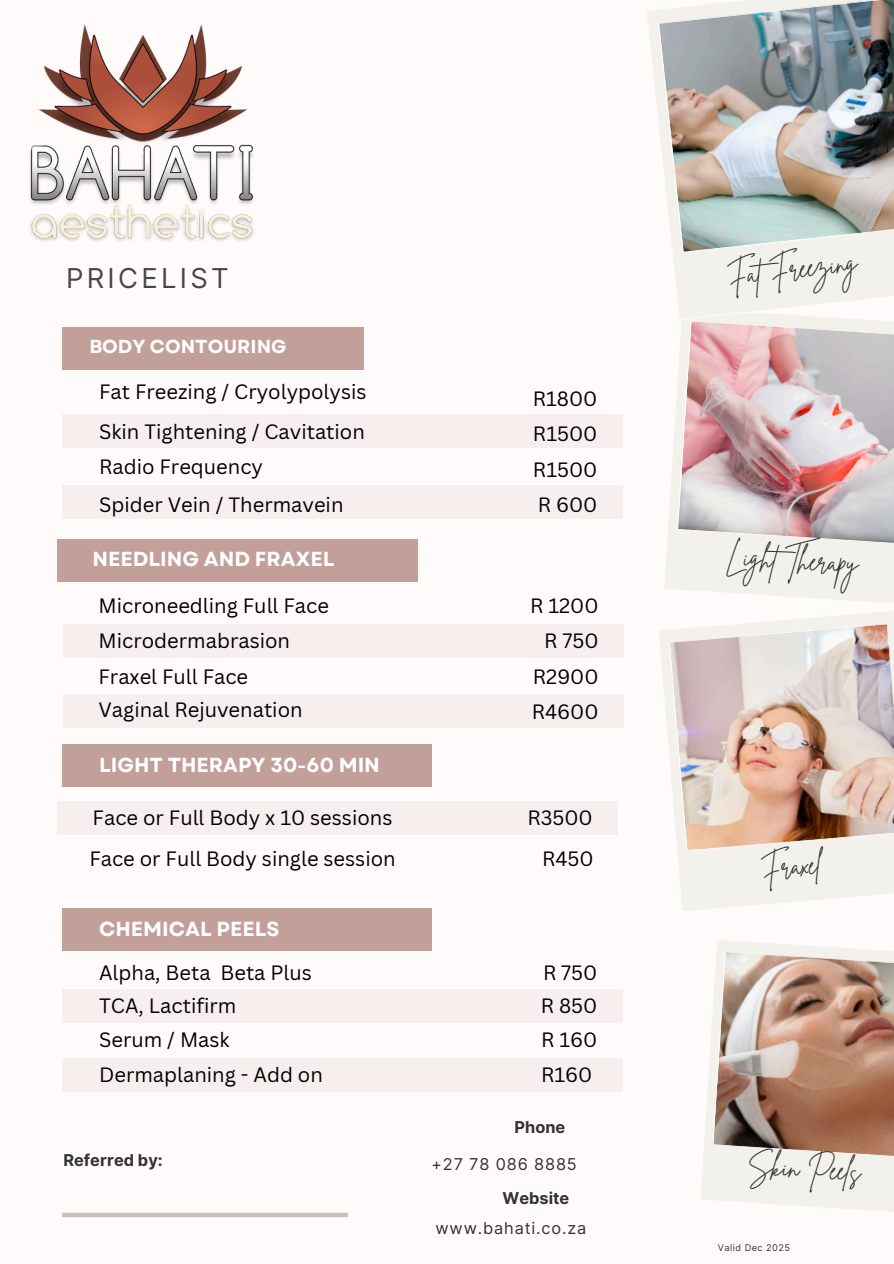
<style>
.page{position:relative;width:894px;height:1264px;background:#fff}
.page>*{position:absolute;margin:0;border:0;box-sizing:border-box;transform-origin:0 0}
.t1{font:27.45px "Inter";letter-spacing:.12em;color:#474747}
.t2{font:26.55px "Brittany Signature";color:#323232}
.t3{font:20.25px "Canva Sans";color:#000}
.t4{font:700 20.25px "Garet";color:#fff}
.t5{font:700 18.75px "Garet";color:#fff}
.t6{font:16.35px "Inter";letter-spacing:.05em;color:#323232}
.t7{font:700 16.35px "Inter";color:#323232}
.t8{font:9.15px "Inter";letter-spacing:.05em;color:#323232}
</style>
<div class="page">
<div style="left:0;top:0;width:893px;height:1263px;background:#fffbfb"></div>
<div style="left:62px;top:327px;width:302px;height:43px;background:#c29f99"></div>
<div style="left:58px;top:539px;width:360px;height:43px;background:#c29f99"></div>
<div style="left:62px;top:908px;width:369px;height:42px;background:#c29f99"></div>
<div style="left:62px;top:414px;width:560px;height:34px;background:#f6ecec"></div>
<div style="left:63px;top:624px;width:560px;height:33px;background:#f6ecec"></div>
<div style="left:62px;top:989px;width:560px;height:33px;background:#f6ecec"></div>
<div style="left:62px;top:485px;width:560px;height:33px;background:#f6ecec"></div>
<div style="left:63px;top:694px;width:560px;height:34px;background:#f6ecec"></div>
<svg style="left:681px;top:891px;width:212px;height:20px;fill:#f2f1eb"></svg>
<svg style="left:659px;top:611px;width:234px;height:280px"></svg>
<svg style="left:664px;top:399px;width:13px;height:190px;fill:#f4f3ee"></svg>
<img style="left:677px;top:320px;width:216px;height:283px">
<svg style="left:701px;top:1031px;width:11px;height:169px;fill:#f2f1eb"></svg>
<svg style="left:712px;top:940px;width:181px;height:272px"></svg>
<svg style="left:677px;top:291px;width:216px;height:29px;fill:#f2f1eb"></svg>
<img style="left:647px;top:0;width:246px;height:291px">
<img style="left:30px;top:24px;width:224px;height:217px">
<div style="left:62px;top:1212px;width:286px;height:5px;background:#c9c0b9"></div>
<div style="left:62px;top:1058px;width:560px;height:33px;background:#f6ecec"></div>
<div style="left:62px;top:744px;width:369px;height:42px;background:#c29f99"></div>
<div style="left:58px;top:801px;width:559px;height:33px;background:#f6ecec"></div>
<h1 class="t1" style="left:66px;top:262px;width:164px">PRICELIST</h1>
<p class="t5" style="left:89px;top:333px;width:199px">BODY CONTOURING</p>
<h4 class="t3" style="left:99px;top:378px;width:269px">Fat Freezing / Cryolypolysis</h4>
<h3 class="t3" style="left:532px;top:384px;width:66px">R1800</h3>
<h5 class="t3" style="left:99px;top:417px;width:267px">Skin Tightening / Cavitation</h5>
<h4 class="t3" style="left:533px;top:419px;width:66px">R1500</h4>
<p class="t3" style="left:99px;top:452px;width:165px">Radio Frequency</p>
<h5 class="t3" style="left:533px;top:455px;width:66px">R1500</h5>
<p class="t3" style="left:99px;top:490px;width:246px">Spider Vein / Thermavein</p>
<h4 class="t3" style="left:537px;top:490px;width:61px">R 600</h4>
<h3 class="t4" style="left:93px;top:545px;width:243px">NEEDLING AND FRAXEL</h3>
<h5 class="t3" style="left:98px;top:591px;width:232px">Microneedling Full Face</h5>
<h4 class="t3" style="left:530px;top:591px;width:70px">R 1200</h4>
<h5 class="t3" style="left:98px;top:626px;width:193px">Microdermabrasion</h5>
<h5 class="t3" style="left:544px;top:626px;width:56px">R 750</h5>
<h2 class="t3" style="left:98px;top:662px;width:151px">Fraxel Full Face</h2>
<h4 class="t3" style="left:532px;top:662px;width:67px">R2900</h4>
<h2 class="t3" style="left:98px;top:695px;width:206px">Vaginal Rejuvenation</h2>
<h5 class="t3" style="left:531px;top:697px;width:68px">R4600</h5>
<h4 class="t4" style="left:99px;top:750px;width:282px">LIGHT THERAPY 30-60 MIN</h4>
<h6 class="t3" style="left:93px;top:803px;width:301px">Face or Full Body x 10 sessions</h6>
<h6 class="t3" style="left:527px;top:803px;width:67px">R3500</h6>
<p class="t3" style="left:89px;top:843px;width:308px">Face or Full Body single session</p>
<h6 class="t3" style="left:542px;top:843px;width:53px">R450</h6>
<h5 class="t4" style="left:99px;top:914px;width:182px">CHEMICAL PEELS</h5>
<h4 class="t3" style="left:99px;top:958px;width:214px">Alpha, Beta Beta Plus</h4>
<h4 class="t3" style="left:99px;top:991px;width:139px">TCA, Lactifirm</h4>
<h5 class="t3" style="left:543px;top:957px;width:56px">R 750</h5>
<h3 class="t3" style="left:540px;top:991px;width:58px">R 850</h3>
<h5 class="t3" style="left:99px;top:1025px;width:132px">Serum / Mask</h5>
<h4 class="t3" style="left:541px;top:1025px;width:58px">R 160</h4>
<h4 class="t3" style="left:99px;top:1060px;width:225px">Dermaplaning - Add on</h4>
<h5 class="t3" style="left:541px;top:1060px;width:53px">R160</h5>
<h5 class="t7" style="left:63px;top:1150px;width:101px">Referred by:</h5>
<h5 class="t7" style="left:514px;top:1116px;width:52px">Phone</h5>
<h4 class="t6" style="left:431px;top:1154px;width:147px">+27 78 086 8885</h4>
<h5 class="t7" style="left:502px;top:1188px;width:68px">Website</h5>
<h4 class="t6" style="left:435px;top:1218px;width:152px">www.bahati.co.za</h4>
<h5 class="t2" style="left:725px;top:259px;width:132px;rotate:-6deg">Fat Freezing</h5>
<h4 class="t2" style="left:726px;top:539px;width:134px;rotate:3deg">Light Therapy</h4>
<h4 class="t2" style="left:758px;top:852px;width:62px;rotate:-6deg">Fraxel</h4>
<h3 class="t2" style="left:748px;top:1148px;width:115px;rotate:3deg">Skin Peels</h3>
<p class="t8" style="left:717px;top:1242px;width:74px">Valid Dec 2025</p>
</div>
